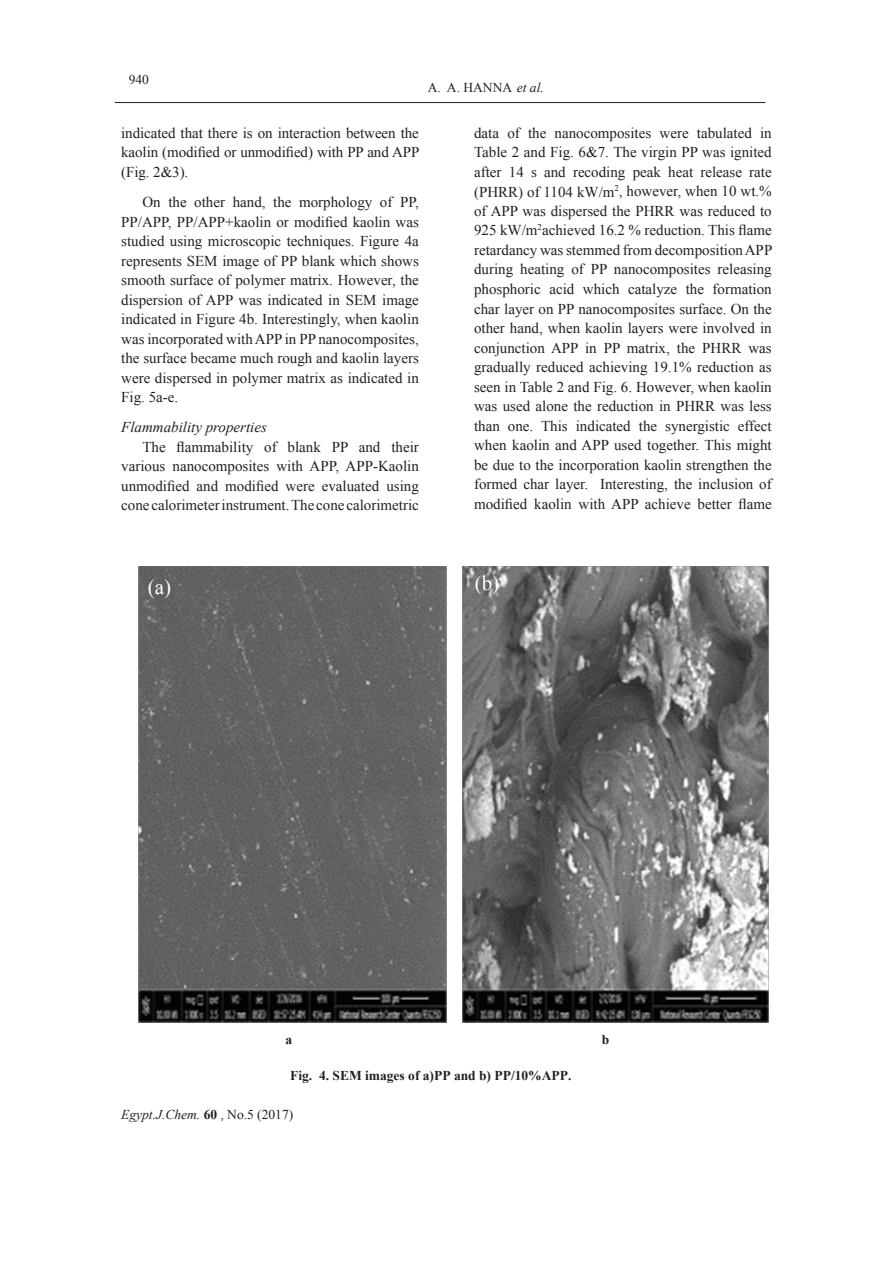
<style>
.page{position:relative;width:893px;height:1263px;background:#fff}
.page>*{position:absolute;margin:0;border:0;box-sizing:border-box;transform-origin:0 0}
.t1{font:21px "Times New Roman";color:#fff}
.Default{font:15px/19.5px "Times New Roman";color:#231f20;text-align:justify}
.Default-2{font:italic 15px "Times New Roman";color:#231f20}
.t2{font:700 13.5px "Times New Roman";color:#231f20}
.t3{font:italic 13.5px "Times New Roman";color:#231f20}
.t4{font:13.5px "Times New Roman";color:#231f20}
.s1{font-style:italic}
.s2{font-weight:700;font-style:normal}
.s3{font-style:normal}
</style>
<div class="page">
<hr style="left:115px;top:102px;width:650px;height:1px;background:#231f20">
<img style="left:138px;top:566px;width:309px;height:457px">
<img style="left:462px;top:566px;width:306px;height:457px">
<p class="t4" style="left:129px;top:70px;width:22px">940</p>
<p class="t4" style="left:428px;top:78px;width:117px">A. A. HANNA <span class="s1">et al.</span></p>
<p class="Default" style="left:121px;top:123px;width:300px">indicated that there is on interaction between the kaolin (modified or unmodified) with PP and APP (Fig. 2&amp;3).</p>
<p class="Default" style="left:121px;top:192px;width:299px;text-indent:21px">On the other hand, the morphology of PP, PP/APP, PP/APP+kaolin or modified kaolin was studied using microscopic techniques. Figure 4a represents SEM image of PP blank which shows smooth surface of polymer matrix. However, the dispersion of APP was indicated in SEM image indicated in Figure 4b. Interestingly, when kaolin was incorporated with APP in PP nanocomposites, the surface became much rough and kaolin layers were dispersed in polymer matrix as indicated in Fig. 5a-e.</p>
<p class="Default-2" style="left:121px;top:417px;width:147px">Flammability properties</p>
<p class="Default" style="left:121px;top:437px;width:299px;text-indent:21px">The flammability of blank PP and their various nanocomposites with APP, APP-Kaolin unmodified and modified were evaluated using cone calorimeter instrument. The cone calorimetric</p>
<p class="Default" style="left:474px;top:123px;width:300px">data of the nanocomposites were tabulated in Table 2 and Fig. 6&amp;7. The virgin PP was ignited after 14 s and recoding peak heat release rate (PHRR) of 1104 kW/m<sup>2</sup>, however, when 10 wt.% of APP was dispersed the PHRR was reduced to 925 kW/m<sup>2</sup>achieved 16.2 % reduction. This flame retardancy was stemmed from decomposition APP during heating of PP nanocomposites releasing phosphoric acid which catalyze the formation char layer on PP nanocomposites surface. On the other hand, when kaolin layers were involved in conjunction APP in PP matrix, the PHRR was gradually reduced achieving 19.1% reduction as seen in Table 2 and Fig. 6. However, when kaolin was used alone the reduction in PHRR was less than one. This indicated the synergistic effect when kaolin and APP used together. This might be due to the incorporation kaolin strengthen the formed char layer. Interesting, the inclusion of modified kaolin with APP achieve better flame</p>
<p class="t1" style="left:148px;top:573px;width:25px">(a)</p>
<p class="t1" style="left:475px;top:569px;width:26px">(b)</p>
<p class="t2" style="left:285px;top:1030px;width:8px">a</p>
<p class="t2" style="left:602px;top:1030px;width:9px">b</p>
<p class="t2" style="left:290px;top:1066px;width:283px">Fig. 4. SEM images of a)PP and b) PP/10%APP.</p>
<p class="t3" style="left:121px;top:1105px;width:174px">Egypt.J.Chem. <span class="s2">60</span> <span class="s3">, No.5 (2017)</span></p>
</div>
